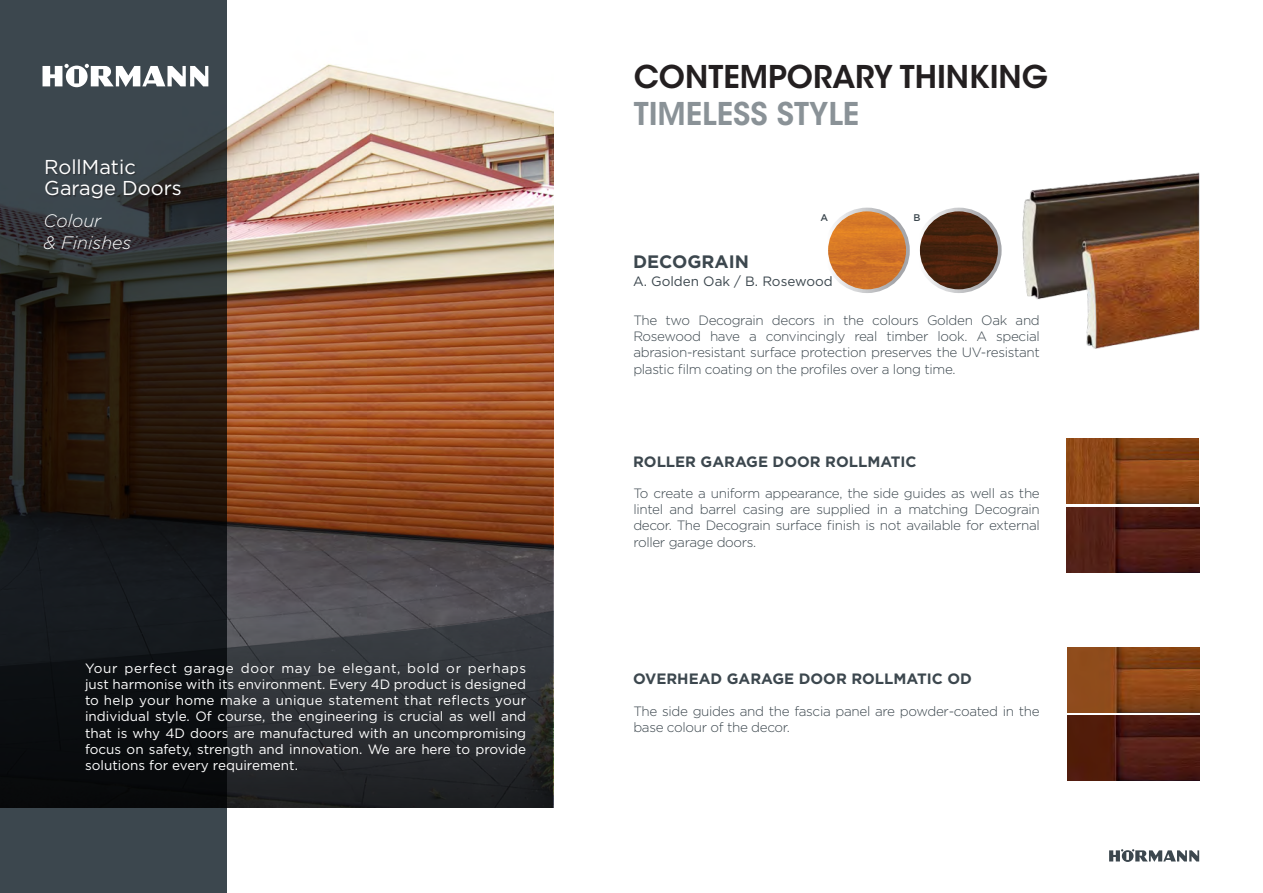
<style>
.page{position:relative;width:1263px;height:893px;background:#fff}
.page>*{position:absolute;margin:0;border:0;box-sizing:border-box;transform-origin:0 0}
.t1{font:600 31.2px/36.6px "ITC Avant Garde Std";color:#231f20}
.t2{font:20.1px "Gotham Pro";color:#fff}
.t3{font:italic 300 18px "Gotham Pro";color:#fff}
.t4{font:700 18px "Gotham Pro";color:#3c474e}
.t5{font:700 15px "Gotham Pro";color:#3c474e}
.t6{font:300 13.5px/16.2px "Gotham Pro";letter-spacing:-.025em;color:#3c474e;text-align:justify}
.t7{font:13.5px/16.2px "Gotham Pro";color:#fff;text-align:justify}
.t8{font:13.5px "Gotham Pro";color:#3c474e}
.t9{font:500 9.75px "Gotham Pro";color:#3c474e}
.s1{color:#8a9297}
</style>
<div class="page">
<img style="left:826px;top:209px;width:82px;height:82px;border-radius:41px">
<div style="left:824px;top:208px;width:86px;height:85px;border:4px solid #fff;border-radius:50%"></div>
<img style="left:918px;top:209px;width:82px;height:82px;border-radius:41px">
<div style="left:916px;top:208px;width:85px;height:85px;border:4px solid #fff;border-radius:50%"></div>
<img style="left:1022px;top:172px;width:177px;height:177px">
<img style="left:1067px;top:438px;width:132px;height:65px">
<img style="left:1067px;top:507px;width:132px;height:65px">
<img style="left:1068px;top:648px;width:131px;height:64px">
<img style="left:1067px;top:716px;width:132px;height:64px">
<img style="left:227px;top:64px;width:325px;height:744px">
<svg style="left:0;top:0;width:227px;height:893px;background:#242526"></svg>
<div style="left:46px;top:160px;width:137px;height:40px;background:#231f20;opacity:.51"></div>
<svg style="left:43px;top:64px;width:165px;height:23px"></svg>
<svg style="left:1109px;top:849px;width:90px;height:13px"></svg>
<p class="t2" style="left:44px;top:156px;width:93px">RollMatic</p>
<p class="t2" style="left:44px;top:177px;width:139px">Garage Doors</p>
<p class="t3" style="left:43px;top:211px;width:59px">Colour</p>
<p class="t3" style="left:43px;top:233px;width:89px">&amp; Finishes</p>
<p class="t7" style="left:85px;top:660px;width:443px">Your perfect garage door may be elegant, bold or perhaps just harmonise with its environment. Every 4D product is designed to help your home make a unique statement that reflects your individual style. Of course, the engineering is crucial as well and that is why 4D doors are manufactured with an uncompromising focus on safety, strength and innovation. We are here to provide solutions for every requirement.</p>
<p class="t1" style="left:634px;top:59px;width:416px">CONTEMPORARY THINKING<br><span class="s1">TIMELESS STYLE</span></p>
<p class="t9" style="left:821px;top:212px;width:9px">A</p>
<p class="t9" style="left:913px;top:212px;width:9px">B</p>
<p class="t4" style="left:633px;top:251px;width:117px">DECOGRAIN</p>
<p class="t8" style="left:633px;top:274px;width:201px">A. Golden Oak / B. Rosewood</p>
<p class="t6" style="left:633px;top:312px;width:408px">The two Decograin decors in the colours Golden Oak and Rosewood have a convincingly real timber look. A special abrasion-resistant surface protection preserves the UV-resistant plastic film coating on the profiles over a long time.</p>
<p class="t5" style="left:633px;top:453px;width:285px">ROLLER GARAGE DOOR ROLLMATIC</p>
<p class="t6" style="left:633px;top:485px;width:408px">To create a uniform appearance, the side guides as well as the lintel and barrel casing are supplied in a matching Decograin decor. The Decograin surface finish is not available for external roller garage doors.</p>
<p class="t5" style="left:633px;top:670px;width:340px">OVERHEAD GARAGE DOOR ROLLMATIC OD</p>
<p class="t6" style="left:633px;top:703px;width:408px">The side guides and the fascia panel are powder-coated in the base colour of the decor.</p>
</div>
